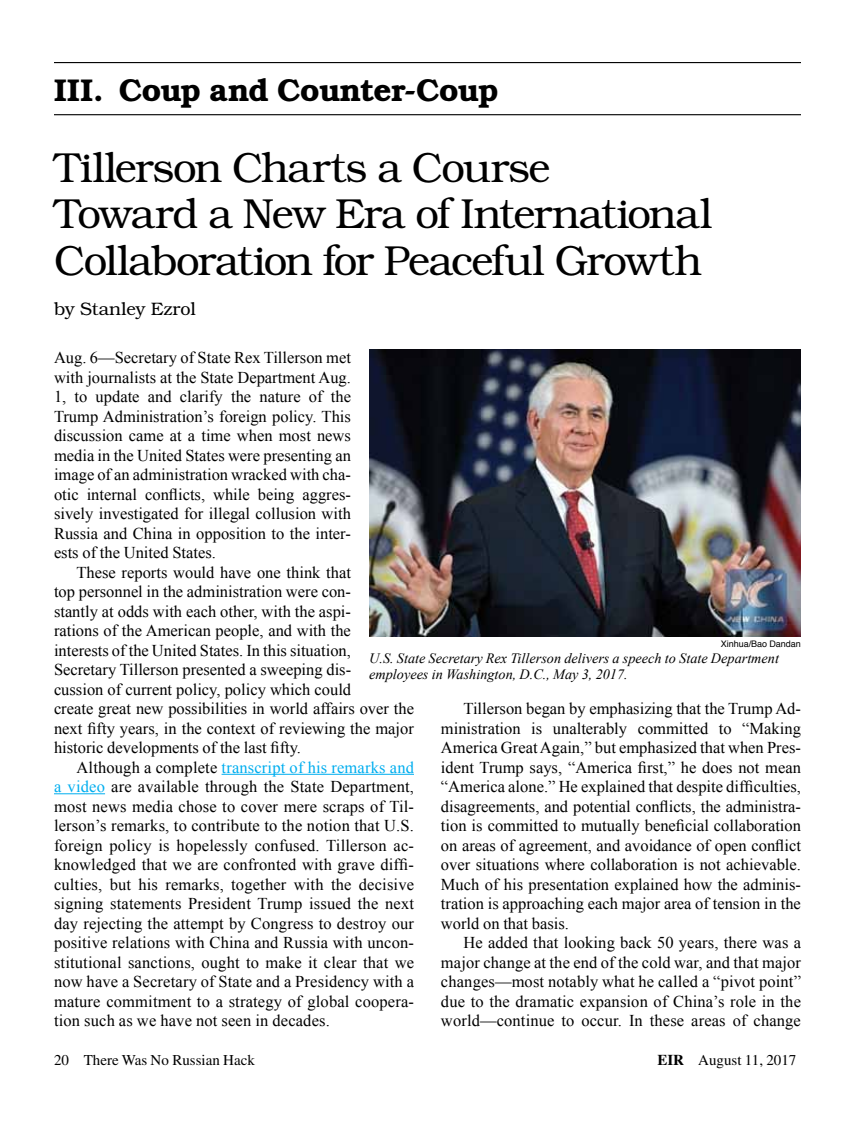
<style>
.page{position:relative;width:864px;height:1134px;background:#fff}
.page>*{position:absolute;margin:0;border:0;box-sizing:border-box;transform-origin:0 0}
.t1{font:300 42px/46.5px "Bookman";letter-spacing:-.03em;color:#000}
.t2{font:600 31.5px "Bookman";letter-spacing:-.02em;color:#000}
.t3{font:300 18px "Bookman";color:#000}
.t4{font:16.5px/19.5px "Times New Roman";color:#000;text-align:justify}
.t5{font:15px "Times";color:#000}
.t6{font:italic 14.25px/15.8px "Times New Roman";color:#000}
.t7{font:9px "Helvetica";color:#000}
.s1{color:#00aeef}
.s2{font-weight:700}
</style>
<div class="page">
<hr style="left:222px;top:774px;width:192px;height:1px;background:#00aeef">
<hr style="left:54px;top:793px;width:51px;height:1px;background:#00aeef">
<hr style="left:54px;top:62px;width:747px;height:1px;background:#000">
<hr style="left:54px;top:114px;width:747px;height:1px;background:#000">
<img style="left:369px;top:349px;width:432px;height:288px">
<h2 class="t2" style="left:54px;top:71px;width:446px">III. Coup and Counter-Coup</h2>
<h1 class="t1" style="left:54px;top:144px;width:660px">Tillerson Charts a Course<br>Toward a New Era of International<br>Collaboration for Peaceful Growth</h1>
<p class="t3" style="left:54px;top:299px;width:143px">by Stanley Ezrol</p>
<p class="t4" style="left:54px;top:347px;width:299px">Aug. 6—Secretary of State Rex Tillerson met with journalists at the State Department Aug.<br>1, to update and clarify the nature of the Trump Administration’s foreign policy. This discussion came at a time when most news media in the United States were presenting an image of an administration wracked with cha&shy;otic internal conflicts, while being aggres&shy;sively investigated for illegal collusion with Russia and China in opposition to the inter&shy;ests of the United States.</p>
<p class="t4" style="left:54px;top:562px;width:362px;text-align:left;text-indent:23px">These reports would have one think that<br>top personnel in the administration were con-<br>stantly at odds with each other, with the aspi-<br>rations of the American people, and with the<br>interests of the United States. In this situation, Secretary Tillerson presented a sweeping dis-<br>cussion of current policy, policy which could<br>create great new possibilities in world affairs over the next fifty years, in the context of reviewing the major historic developments of the last fifty.</p>
<p class="t4" style="left:54px;top:757px;width:362px;text-indent:23px">Although a complete <span class="s1">transcript of his remarks and a video</span> are available through the State Department, most news media chose to cover mere scraps of Til&shy;lerson’s remarks, to contribute to the notion that U.S. foreign policy is hopelessly confused. Tillerson ac&shy;knowledged that we are confronted with grave diffi&shy;culties, but his remarks, together with the decisive signing statements President Trump issued the next day rejecting the attempt by Congress to destroy our positive relations with China and Russia with uncon&shy;stitutional sanctions, ought to make it clear that we now have a Secretary of State and a Presidency with a mature commitment to a strategy of global coopera&shy;tion such as we have not seen in decades.</p>
<p class="t7" style="left:721px;top:637px;width:82px">Xinhua/Bao Dandan</p>
<p class="t6" style="left:369px;top:650px;width:411px">U.S. State Secretary Rex Tillerson delivers a speech to State Department employees in Washington, D.C., May 3, 2017.</p>
<p class="t4" style="left:441px;top:699px;width:362px;text-indent:23px">Tillerson began by emphasizing that the Trump Ad&shy;ministration is unalterably committed to “Making America Great Again,” but emphasized that when Pres&shy;ident Trump says, “America first,” he does not mean “America alone.” He explained that despite difficulties, disagreements, and potential conflicts, the administra&shy;tion is committed to mutually beneficial collaboration on areas of agreement, and avoidance of open conflict over situations where collaboration is not achievable.<br>Much of his presentation explained how the adminis&shy;tration is approaching each major area of tension in the world on that basis.</p>
<p class="t4" style="left:441px;top:933px;width:362px;text-indent:23px">He added that looking back 50 years, there was a major change at the end of the cold war, and that major changes—most notably what he called a “pivot point” due to the dramatic expansion of China’s role in the world—continue to occur. In these areas of change</p>
<p class="t5" style="left:54px;top:1052px;width:202px">20 There Was No Russian Hack</p>
<p class="t5" style="left:657px;top:1052px;width:141px"><span class="s2">EIR</span> August 11, 2017</p>
</div>
